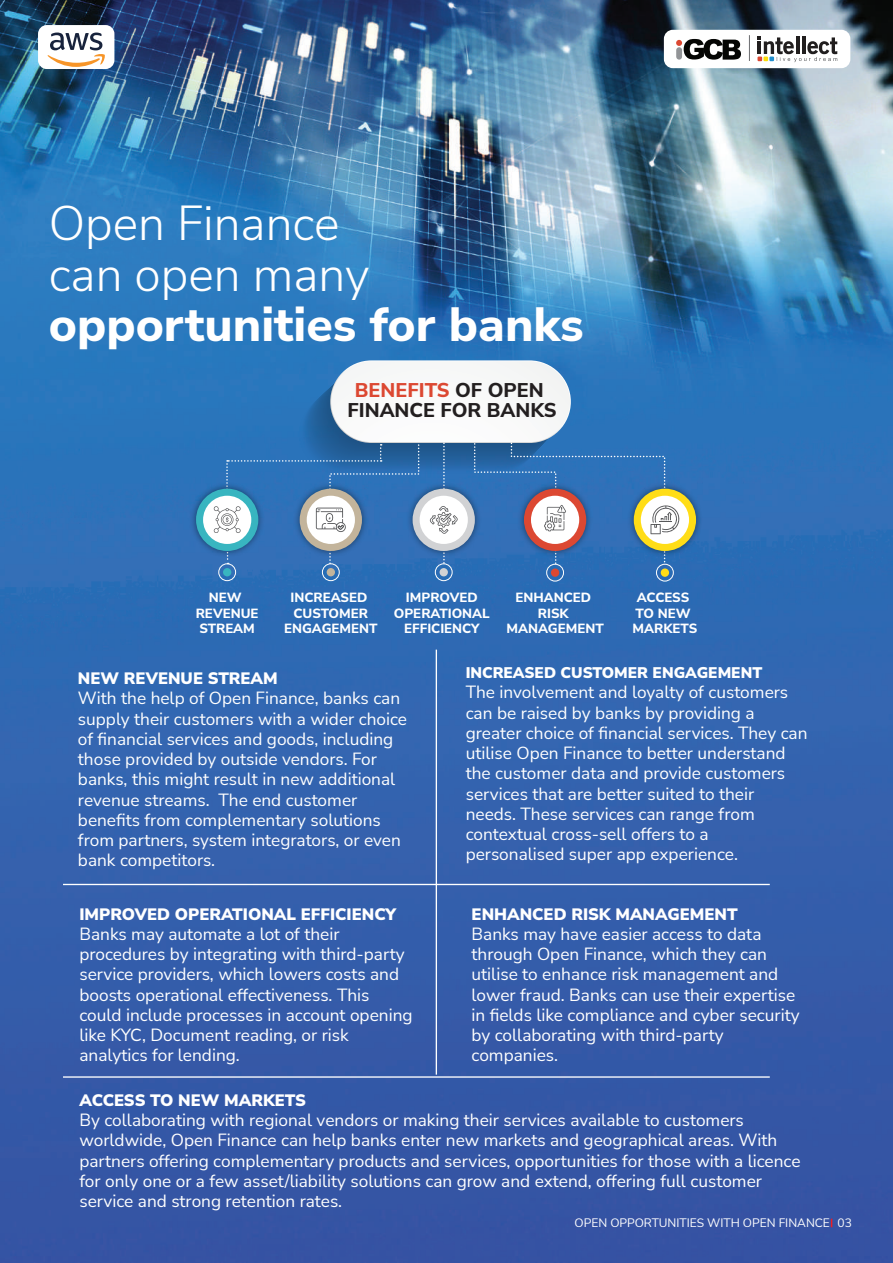
<style>
.page{position:relative;width:893px;height:1263px;background:#fff}
.page>*{position:absolute;margin:0;border:0;box-sizing:border-box;transform-origin:0 0}
.t1{font:300 48px/50.4px "Nunito Sans";color:#fff}
.t2{font:800 48px "Nunito Sans";color:#fff}
.t3{font:800 19.8px/19.8px "Nunito Sans";color:#231f20;text-align:center}
.t4{font:17.25px/20.2px "Nunito Sans";color:#fff}
.t5{font:900 16.5px "Nunito Sans";color:#fff}
.t6{font:900 15.45px "Nunito Sans";color:#fff}
.t7{font:800 13.35px/15.6px "Nunito Sans";color:#fff;text-align:center}
.t8{font:12px "Nunito Sans";color:#fff}
.s1{color:#dc4832}
</style>
<div class="page">
<img style="left:0;top:0;width:893px;height:1263px">
<div style="left:664px;top:30px;width:186px;height:38px;background:#fff;border-radius:9px"></div>
<svg style="left:757px;top:37px;width:80px;height:25px"></svg>
<svg style="left:676px;top:39px;width:65px;height:21px"></svg>
<svg style="left:749px;top:35px;width:1px;height:26px"></svg>
<div style="left:38px;top:25px;width:76px;height:44px;background:#fff;border-radius:9px"></div>
<svg style="left:47px;top:33px;width:58px;height:34px"></svg>
<hr style="left:63px;top:1076px;width:707px;height:2px;background:#fff">
<hr style="left:63px;top:884px;width:707px;height:1px;background:#fff">
<hr style="left:436px;top:650px;width:1px;height:425px;background:#fff">
<svg style="left:330px;top:360px;width:241px;height:83px"></svg>
<div style="left:331px;top:361px;width:239px;height:81px;background:#f9f9f9;border-radius:40px"></div>
<div style="left:219px;top:564px;width:17px;height:17px;border:1px solid #fff;border-radius:50%"></div>
<div style="left:223px;top:568px;width:8px;height:8px;background:#38b5c0;border-radius:50%"></div>
<div style="left:322px;top:564px;width:17px;height:17px;border:1px solid #fff;border-radius:50%"></div>
<div style="left:327px;top:568px;width:8px;height:8px;background:#c3b49b;border-radius:50%"></div>
<div style="left:435px;top:564px;width:17px;height:17px;border:1px solid #fff;border-radius:50%"></div>
<div style="left:440px;top:568px;width:8px;height:8px;background:#d1d2d4;border-radius:50%"></div>
<div style="left:547px;top:564px;width:17px;height:17px;border:1px solid #fff;border-radius:50%"></div>
<div style="left:551px;top:568px;width:8px;height:9px;background:#dc4832;border-radius:50%"></div>
<div style="left:656px;top:564px;width:17px;height:17px;border:1px solid #fff;border-radius:50%"></div>
<div style="left:661px;top:568px;width:8px;height:9px;background:#ffdd17;border-radius:50%"></div>
<img style="left:186px;top:479px;width:28px;height:82px">
<div style="left:196px;top:489px;width:62px;height:62px;background:#38b5c0;border-radius:50%"></div>
<div style="left:203px;top:496px;width:48px;height:48px;background:#fff;border-radius:50%"></div>
<svg style="left:214px;top:443px;width:206px;height:122px;background:#5287bb"></svg>
<img style="left:403px;top:479px;width:70px;height:82px">
<div style="left:413px;top:489px;width:62px;height:62px;background:#d1d2d4;border-radius:50%"></div>
<div style="left:420px;top:496px;width:48px;height:48px;background:#fff;border-radius:50%"></div>
<svg style="left:430px;top:443px;width:28px;height:121px"></svg>
<img style="left:681px;top:479px;width:25px;height:82px">
<div style="left:634px;top:489px;width:62px;height:62px;background:#ffdd17;border-radius:50%"></div>
<div style="left:641px;top:496px;width:48px;height:48px;background:#fff;border-radius:50%"></div>
<svg style="left:473px;top:442px;width:208px;height:124px;background:#5782b1"></svg>
<h1 class="t1" style="left:49px;top:197px;width:322px">Open Finance can open many</h1>
<h1 class="t2" style="left:49px;top:291px;width:536px">opportunities for banks</h1>
<p class="t3" style="left:348px;top:379px;width:210px"><span class="s1">BENEFITS</span> OF OPEN<br>FINANCE FOR BANKS</p>
<p class="t7" style="left:196px;top:589px;width:64px">NEW<br>REVENUE<br>STREAM</p>
<p class="t7" style="left:284px;top:589px;width:95px">INCREASED<br>CUSTOMER<br>ENGAGEMENT</p>
<p class="t7" style="left:394px;top:589px;width:97px">IMPROVED<br>OPERATIONAL<br>EFFICIENCY</p>
<p class="t7" style="left:506px;top:589px;width:99px">ENHANCED<br>RISK<br>MANAGEMENT</p>
<p class="t7" style="left:633px;top:589px;width:66px">ACCESS<br>TO NEW<br>MARKETS</p>
<p class="t5" style="left:78px;top:667px;width:201px">NEW REVENUE STREAM</p>
<p class="t4" style="left:78px;top:687px;width:331px">With the help of Open Finance, banks can supply their customers with a wider choice of financial services and goods, including those provided by outside vendors. For banks, this might result in new additional revenue streams. The end customer benefits from complementary solutions from partners, system integrators, or even bank competitors.</p>
<p class="t6" style="left:466px;top:662px;width:298px">INCREASED CUSTOMER ENGAGEMENT</p>
<p class="t4" style="left:466px;top:681px;width:343px">The involvement and loyalty of customers can be raised by banks by providing a greater choice of financial services. They can utilise Open Finance to better understand the customer data and provide customers services that are better suited to their needs. These services can range from contextual cross-sell offers to a personalised super app experience.</p>
<p class="t5" style="left:79px;top:902px;width:318px">IMPROVED OPERATIONAL EFFICIENCY</p>
<p class="t4" style="left:79px;top:923px;width:335px">Banks may automate a lot of their procedures by integrating with third-party service providers, which lowers costs and boosts operational effectiveness. This could include processes in account opening like KYC, Document reading, or risk analytics for lending.</p>
<p class="t5" style="left:472px;top:902px;width:268px">ENHANCED RISK MANAGEMENT</p>
<p class="t4" style="left:472px;top:923px;width:330px">Banks may have easier access to data through Open Finance, which they can utilise to enhance risk management and lower fraud. Banks can use their expertise in fields like compliance and cyber security by collaborating with third-party companies.</p>
<p class="t5" style="left:79px;top:1088px;width:228px">ACCESS TO NEW MARKETS</p>
<p class="t4" style="left:79px;top:1109px;width:723px">By collaborating with regional vendors or making their services available to customers worldwide, Open Finance can help banks enter new markets and geographical areas. With partners offering complementary products and services, opportunities for those with a licence for only one or a few asset/liability solutions can grow and extend, offering full customer service and strong retention rates.</p>
<p class="t8" style="left:575px;top:1214px;width:257px">OPEN OPPORTUNITIES WITH OPEN FINANCE</p>
<p class="t8" style="left:837px;top:1214px;width:16px">03</p>
</div>
